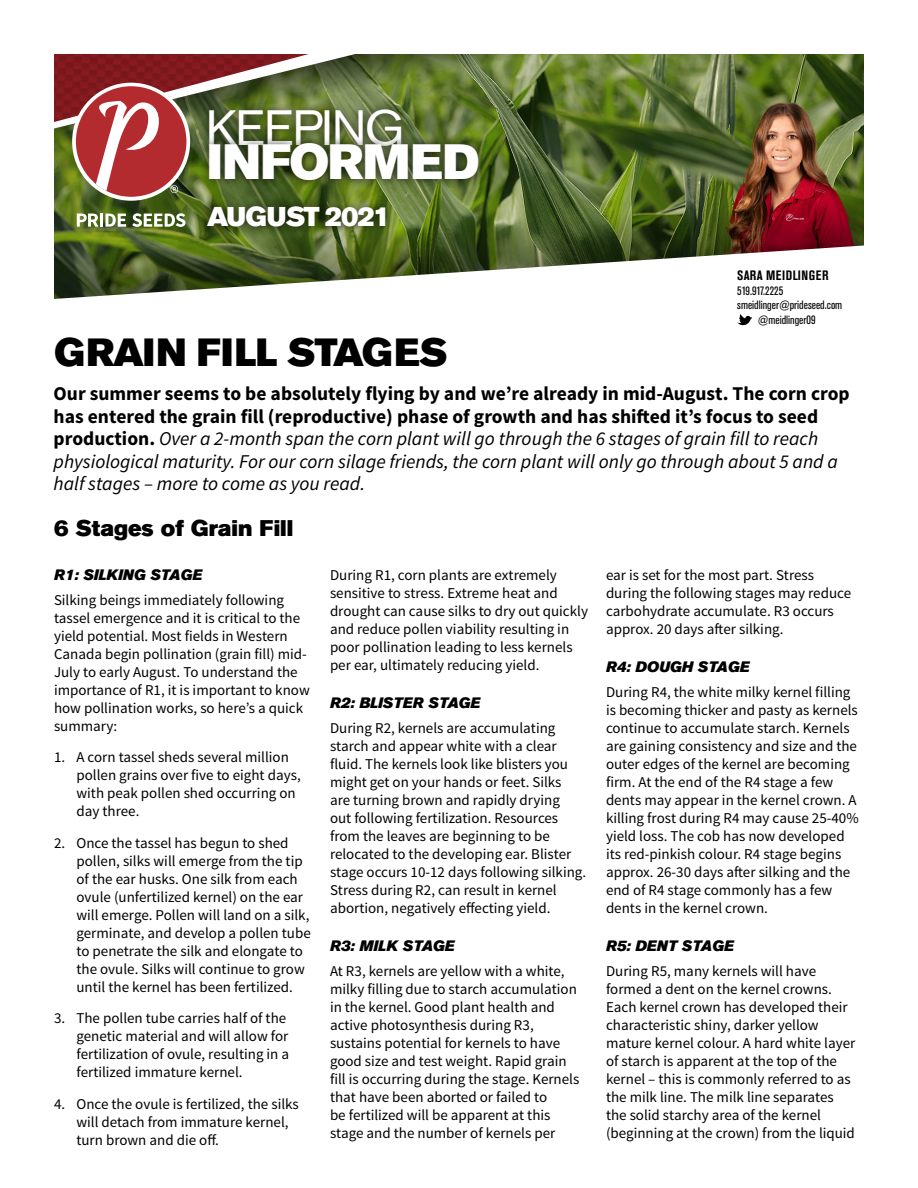
<style>
.page{position:relative;width:918px;height:1188px;background:#fff}
.page>*{position:absolute;margin:0;border:0;box-sizing:border-box;transform-origin:0 0}
.t1{font:49.2px "Akzidenz Grotesk BQ Super";letter-spacing:.005em;color:#fff}
.t2{font:49.2px "Akzidenz Grotesk BQ";letter-spacing:-.03em;color:#fff}
.t3{font:39px "Akzidenz Grotesk BQ Super";letter-spacing:-.005em;color:#000}
.t4{font:27px "Akzidenz Grotesk BQ Super";letter-spacing:-.04em;color:#fff}
.t5{font:22.5px "Akzidenz Grotesk BQ Super";color:#000}
.t6{font:italic 19.5px/22.5px "Source Sans Pro";color:#000}
.t7{font:15px/18px "Source Sans Pro";color:#000}
.t8{font:italic 15px "Akzidenz Grotesk BQ Super";color:#000}
.t9{font:700 condensed 13.5px "Akzidenz Grotesk BE";letter-spacing:.04em;color:#000}
.t10{font:condensed 12px "Akzidenz Grotesk BE";color:#000}
.s1{font-weight:700;font-style:normal}
</style>
<div class="page">
<svg style="left:355px;top:54px;width:509px;height:114px;background:#5c7133"></svg>
<div style="left:200px;top:101px;width:210px;height:54px;background:#000;opacity:.75"></div>
<div style="left:200px;top:134px;width:288px;height:55px;background:#000;opacity:.75"></div>
<img style="left:717px;top:98px;width:143px;height:70px">
<img style="left:54px;top:168px;width:810px;height:77px">
<svg style="left:54px;top:245px;width:810px;height:54px"></svg>
<svg style="left:54px;top:54px;width:301px;height:139px;background:#7a573d"></svg>
<svg style="left:77px;top:214px;width:49px;height:13px"></svg>
<svg style="left:132px;top:213px;width:54px;height:14px"></svg>
<div style="left:199px;top:197px;width:196px;height:39px;background:#000;opacity:.75"></div>
<svg style="left:737px;top:314px;width:15px;height:12px"></svg>
<h1 class="t2" style="left:206px;top:99px;width:200px">KEEPING</h1>
<h1 class="t1" style="left:207px;top:133px;width:274px">INFORMED</h1>
<h3 class="t4" style="left:207px;top:201px;width:184px">AUGUST 2021</h3>
<h2 class="t3" style="left:54px;top:330px;width:395px">GRAIN FILL STAGES</h2>
<p class="t9" style="left:737px;top:268px;width:93px">SARA MEIDLINGER</p>
<p class="t10" style="left:737px;top:284px;width:48px">519.917.2225</p>
<p class="t10" style="left:737px;top:298px;width:107px">smeidlinger@prideseed.com</p>
<p class="t10" style="left:758px;top:313px;width:60px">@meidlinger09</p>
<p class="t6" style="left:54px;top:382px;width:798px"><span class="s1">Our summer seems to be absolutely flying by and we’re already in mid-August. The corn crop has entered the grain fill (reproductive) phase of growth and has shifted it’s focus to seed production.</span> Over a 2-month span the corn plant will go through the 6 stages of grain fill to reach physiological maturity. For our corn silage friends, the corn plant will only go through about 5 and a half stages – more to come as you read.</p>
<h3 class="t5" style="left:54px;top:515px;width:241px">6 Stages of Grain Fill</h3>
<p class="t8" style="left:54px;top:566px;width:150px">R1: SILKING STAGE</p>
<p class="t7" style="left:54px;top:591px;width:257px">Silking beings immediately following tassel emergence and it is critical to the yield potential. Most fields in Western Canada begin pollination (grain fill) mid-July to early August. To understand the importance of R1, it is important to know how pollination works, so here’s a quick summary:</p>
<p class="t7" style="left:76px;top:749px;width:226px;text-indent:-22px">1. A corn tassel sheds several million pollen grains over five to eight days, with peak pollen shed occurring on day three.</p>
<p class="t7" style="left:76px;top:834px;width:236px;text-indent:-22px">2. Once the tassel has begun to shed pollen, silks will emerge from the tip of the ear husks. One silk from each ovule (unfertilized kernel) on the ear will emerge. Pollen will land on a silk, germinate, and develop a pollen tube to penetrate the silk and elongate to the ovule. Silks will continue to grow until the kernel has been fertilized.</p>
<p class="t7" style="left:76px;top:1010px;width:214px;text-indent:-22px">3. The pollen tube carries half of the genetic material and will allow for fertilization of ovule, resulting in a fertilized immature kernel.</p>
<p class="t7" style="left:76px;top:1095px;width:224px;text-indent:-22px">4. Once the ovule is fertilized, the silks will detach from immature kernel, turn brown and die off.</p>
<p class="t7" style="left:330px;top:566px;width:260px">During R1, corn plants are extremely sensitive to stress. Extreme heat and drought can cause silks to dry out quickly and reduce pollen viability resulting in poor pollination leading to less kernels per ear, ultimately reducing yield.</p>
<p class="t8" style="left:330px;top:694px;width:152px">R2: BLISTER STAGE</p>
<p class="t7" style="left:330px;top:719px;width:258px">During R2, kernels are accumulating starch and appear white with a clear fluid. The kernels look like blisters you might get on your hands or feet. Silks<br>are turning brown and rapidly drying<br>out following fertilization. Resources from the leaves are beginning to be relocated to the developing ear. Blister stage occurs 10-12 days following silking.<br>Stress during R2, can result in kernel abortion, negatively effecting yield.</p>
<p class="t8" style="left:330px;top:937px;width:127px">R3: MILK STAGE</p>
<p class="t7" style="left:330px;top:962px;width:251px">At R3, kernels are yellow with a white, milky filling due to starch accumulation in the kernel. Good plant health and active photosynthesis during R3, sustains potential for kernels to have good size and test weight. Rapid grain fill is occurring during the stage. Kernels that have been aborted or failed to<br>be fertilized will be apparent at this stage and the number of kernels per</p>
<p class="t7" style="left:606px;top:566px;width:247px">ear is set for the most part. Stress during the following stages may reduce carbohydrate accumulate. R3 occurs approx. 20 days after silking.</p>
<p class="t8" style="left:606px;top:658px;width:145px">R4: DOUGH STAGE</p>
<p class="t7" style="left:606px;top:683px;width:254px">During R4, the white milky kernel filling is becoming thicker and pasty as kernels continue to accumulate starch. Kernels are gaining consistency and size and the outer edges of the kernel are becoming firm. At the end of the R4 stage a few dents may appear in the kernel crown. A killing frost during R4 may cause 25-40% yield loss. The cob has now developed its red-pinkish colour. R4 stage begins approx. 26-30 days after silking and the end of R4 stage commonly has a few dents in the kernel crown.</p>
<p class="t8" style="left:606px;top:937px;width:130px">R5: DENT STAGE</p>
<p class="t7" style="left:606px;top:962px;width:251px">During R5, many kernels will have formed a dent on the kernel crowns.<br>Each kernel crown has developed their characteristic shiny, darker yellow mature kernel colour. A hard white layer of starch is apparent at the top of the kernel – this is commonly referred to as the milk line. The milk line separates the solid starchy area of the kernel (beginning at the crown) from the liquid</p>
</div>
